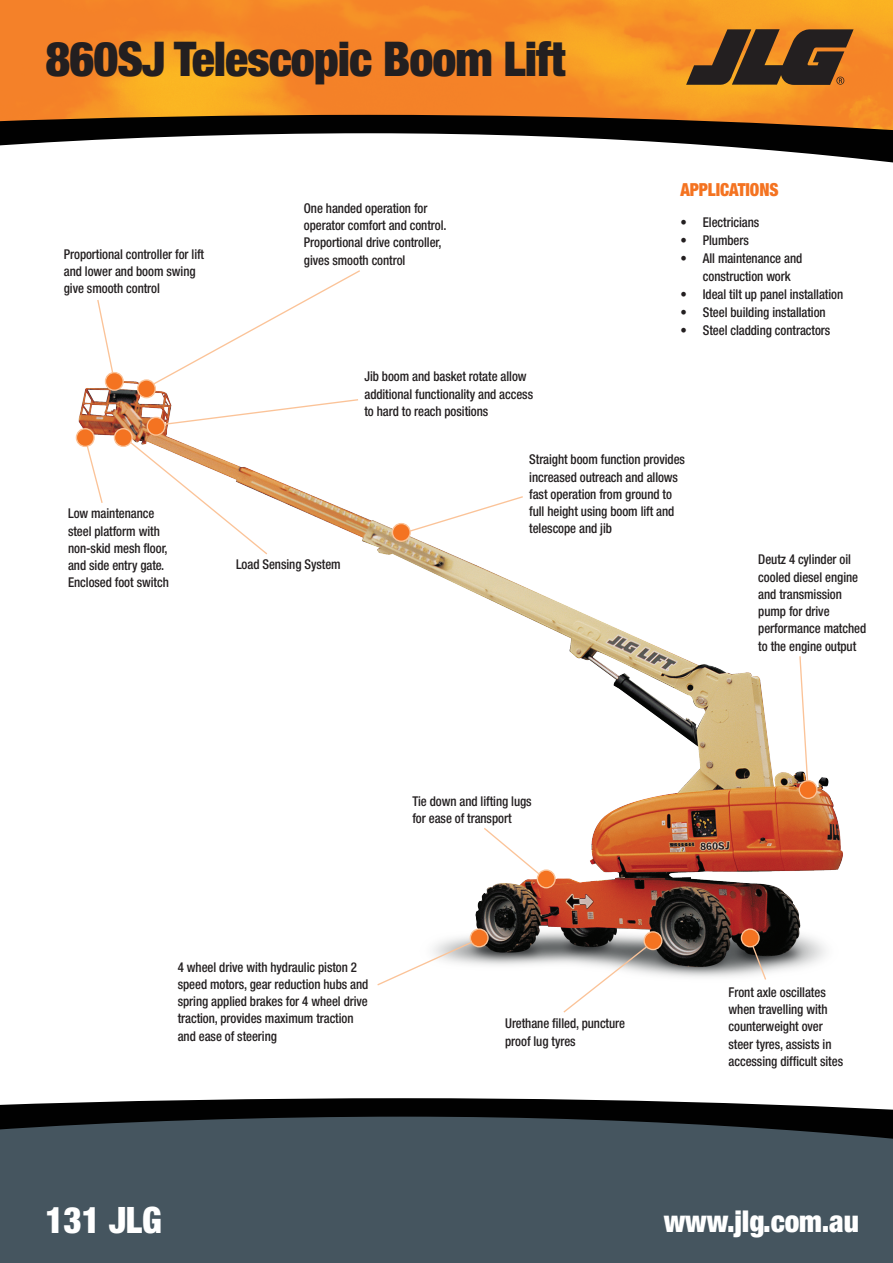
<style>
.page{position:relative;width:893px;height:1263px;background:#fff}
.page>*{position:absolute;margin:0;border:0;box-sizing:border-box;transform-origin:0 0}
.t1{font:900 condensed 48px "Helvetica Neue";letter-spacing:-.02em;color:#231f20}
.t2{font:900 condensed 36.45px "Helvetica Neue";letter-spacing:-.005em;color:#fff}
.t3{font:900 condensed 30.15px "Helvetica Neue";letter-spacing:-.005em;color:#fff}
.t4{font:900 condensed 18px "Helvetica Neue";letter-spacing:-.005em;color:#f47321;scale:.95 1}
.t5{font:500 condensed 13.5px/17.2px "Helvetica Neue";letter-spacing:-.005em;color:#231f20;scale:.95 1}
</style>
<div class="page">
<img style="left:0;top:0;width:893px;height:115px">
<svg style="left:0;top:115px;width:893px;height:18px;background:#331d08"></svg>
<svg style="left:0;top:133px;width:893px;height:30px"></svg>
<svg style="left:686px;top:29px;width:168px;height:56px;background:#6b4522"></svg>
<svg style="left:0;top:1098px;width:893px;height:19px;fill:#010101"></svg>
<div style="left:0;top:1117px;width:893px;height:146px;background:#45555f"></div>
<img style="left:75px;top:374px;width:768px;height:603px">
<svg style="left:399px;top:495px;width:125px;height:40px"></svg>
<div style="left:392px;top:524px;width:18px;height:17px;background:#f47321;border-radius:50%"></div>
<div style="left:392px;top:523px;width:19px;height:19px;border:1px solid #fbc398;border-radius:50%"></div>
<svg style="left:96px;top:300px;width:18px;height:82px"></svg>
<div style="left:105px;top:373px;width:18px;height:17px;background:#f47321;border-radius:50%"></div>
<div style="left:105px;top:372px;width:19px;height:19px;border:1px solid #fbc398;border-radius:50%"></div>
<svg style="left:482px;top:826px;width:66px;height:56px"></svg>
<div style="left:537px;top:870px;width:18px;height:18px;background:#f47321;border-radius:50%"></div>
<div style="left:537px;top:869px;width:19px;height:19px;border:1px solid #fbc398;border-radius:50%"></div>
<svg style="left:376px;top:937px;width:105px;height:49px"></svg>
<div style="left:470px;top:929px;width:18px;height:18px;background:#f47321;border-radius:50%"></div>
<div style="left:470px;top:928px;width:19px;height:19px;border:1px solid #fbc398;border-radius:50%"></div>
<svg style="left:748px;top:937px;width:19px;height:43px"></svg>
<div style="left:741px;top:929px;width:18px;height:18px;background:#f47321;border-radius:50%"></div>
<div style="left:741px;top:928px;width:19px;height:19px;border:1px solid #fbc398;border-radius:50%"></div>
<svg style="left:562px;top:940px;width:93px;height:73px"></svg>
<div style="left:644px;top:932px;width:18px;height:17px;background:#f47321;border-radius:50%"></div>
<div style="left:644px;top:931px;width:19px;height:19px;border:1px solid #fbc398;border-radius:50%"></div>
<svg style="left:799px;top:655px;width:10px;height:131px"></svg>
<div style="left:799px;top:781px;width:18px;height:17px;background:#f47321;border-radius:50%"></div>
<div style="left:799px;top:780px;width:19px;height:19px;border:1px solid #fbc398;border-radius:50%"></div>
<svg style="left:155px;top:398px;width:205px;height:29px"></svg>
<div style="left:147px;top:417px;width:18px;height:18px;background:#f47321;border-radius:50%"></div>
<div style="left:147px;top:417px;width:19px;height:19px;border:1px solid #fbc398;border-radius:50%"></div>
<svg style="left:145px;top:270px;width:217px;height:120px"></svg>
<div style="left:138px;top:380px;width:17px;height:18px;background:#f47321;border-radius:50%"></div>
<div style="left:137px;top:379px;width:19px;height:19px;border:1px solid #fbc398;border-radius:50%"></div>
<svg style="left:84px;top:437px;width:20px;height:67px"></svg>
<div style="left:76px;top:429px;width:18px;height:17px;background:#f47321;border-radius:50%"></div>
<div style="left:76px;top:428px;width:19px;height:19px;border:1px solid #fbc398;border-radius:50%"></div>
<svg style="left:121px;top:435px;width:148px;height:121px"></svg>
<div style="left:114px;top:429px;width:18px;height:17px;background:#f47321;border-radius:50%"></div>
<div style="left:114px;top:428px;width:19px;height:19px;border:1px solid #fbc398;border-radius:50%"></div>
<h1 class="t1" style="left:45px;top:30px;width:522px">860SJ Telescopic Boom Lift</h1>
<p class="t5" style="left:64px;top:245px;width:149px">Proportional controller for lift and lower and boom swing give smooth control</p>
<p class="t5" style="left:304px;top:199px;width:152px">One handed operation for operator comfort and control.<br>Proportional drive controller, gives smooth control</p>
<p class="t5" style="left:364px;top:368px;width:179px">Jib boom and basket rotate allow additional functionality and access to hard to reach positions</p>
<h3 class="t4" style="left:680px;top:179px;width:104px">Applications</h3>
<p class="t5" style="left:680px;top:213px;width:85px">• Electricians</p>
<p class="t5" style="left:680px;top:231px;width:74px">• Plumbers</p>
<p class="t5" style="left:703px;top:249px;width:106px;line-height:18px;text-indent:-22px">• All maintenance and construction work</p>
<p class="t5" style="left:680px;top:285px;width:173px">• Ideal tilt up panel installation</p>
<p class="t5" style="left:680px;top:303px;width:155px">• Steel building installation</p>
<p class="t5" style="left:680px;top:321px;width:159px">• Steel cladding contractors</p>
<p class="t5" style="left:68px;top:505px;width:108px">Low maintenance steel platform with non-skid mesh floor, and side entry gate.<br>Enclosed foot switch</p>
<p class="t5" style="left:236px;top:555px;width:112px">Load Sensing System</p>
<p class="t5" style="left:529px;top:451px;width:165px">Straight boom function provides increased outreach and allows fast operation from ground to full height using boom lift and telescope and jib</p>
<p class="t5" style="left:758px;top:551px;width:115px">Deutz 4 cylinder oil cooled diesel engine and transmission pump for drive performance matched to the engine output</p>
<p class="t5" style="left:412px;top:792px;width:127px">Tie down and lifting lugs for ease of transport</p>
<p class="t5" style="left:178px;top:958px;width:202px">4 wheel drive with hydraulic piston 2 speed motors, gear reduction hubs and spring applied brakes for 4 wheel drive traction, provides maximum traction and ease of steering</p>
<p class="t5" style="left:505px;top:1015px;width:128px">Urethane filled, puncture proof lug tyres</p>
<p class="t5" style="left:729px;top:983px;width:122px">Front axle oscillates when travelling with counterweight over steer tyres, assists in accessing difficult sites</p>
<h2 class="t2" style="left:45px;top:1197px;width:118px">131 JLG</h2>
<h3 class="t3" style="left:664px;top:1202px;width:197px">www.jlg.com.au</h3>
</div>
